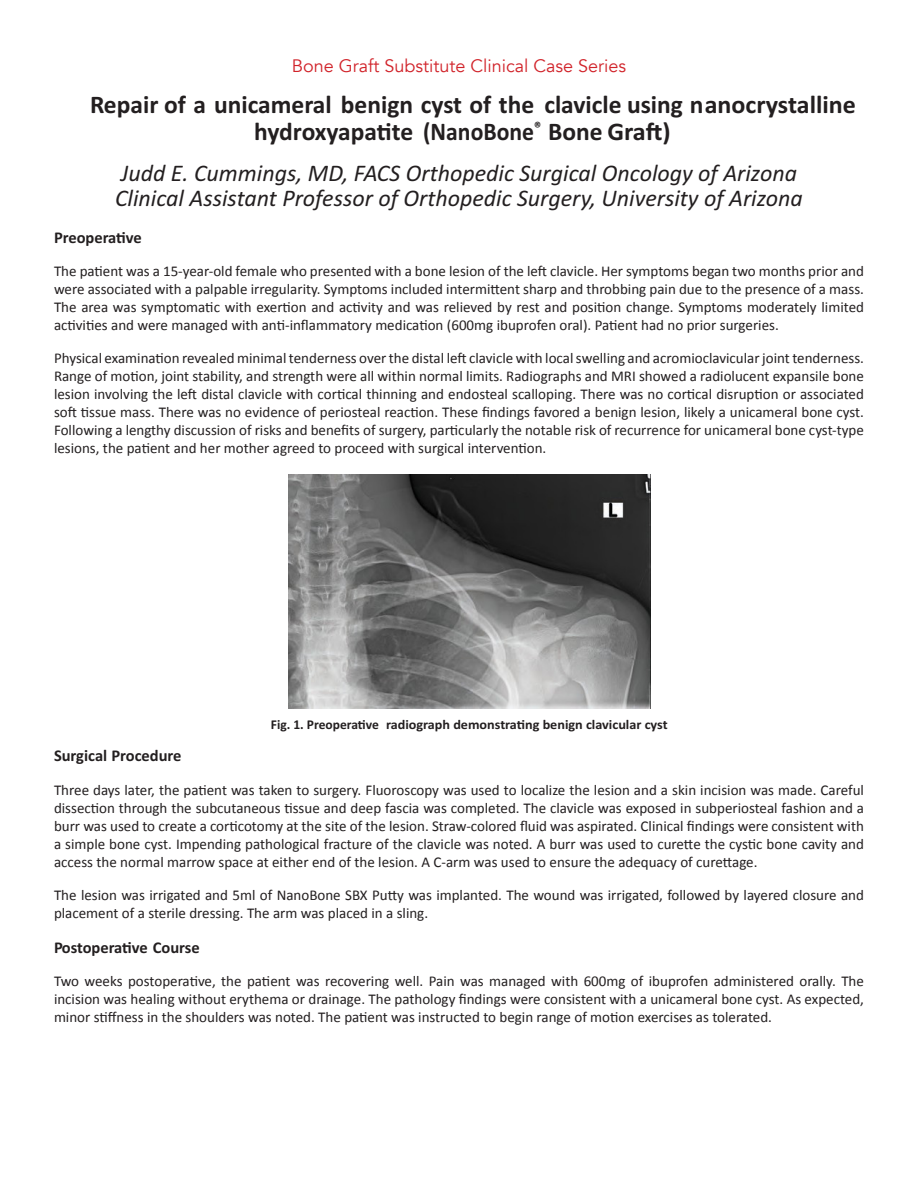
<style>
.page{position:relative;width:918px;height:1188px;background:#fff}
.page>*{position:absolute;margin:0;border:0;box-sizing:border-box;transform-origin:0 0}
.Normal_wrd_2{font:700 25.5px/27.3px "Calibri";color:#231f20}
.Normal_wrd_2-2{font:italic 24px/25.3px "Calibri";color:#231f20}
.t1{font:18px "Avenir";color:#d1232a}
.Normal_wrd_2-3{font:700 16.5px "Calibri";color:#231f20}
.Normal_wrd_2-4{font:15px/18px "Calibri";color:#231f20;text-align:justify}
.Normal_wrd_2-5{font:700 13.5px "Calibri";color:#231f20}
</style>
<div class="page">
<img style="left:288px;top:474px;width:362px;height:234px">
<p class="t1" style="left:292px;top:55px;width:336px">Bone Graft Substitute Clinical Case Series</p>
<p class="Normal_wrd_2" style="left:254px;top:90px;width:603px;text-indent:-164px">Repair of a unicameral benign cyst of the clavicle using nanocrystalline hydroxyapatite (NanoBone<sup>®</sup> Bone Graft)</p>
<p class="Normal_wrd_2-2" style="left:115px;top:159px;width:689px">Judd E. Cummings, MD, FACS Orthopedic Surgical Oncology of Arizona<br>Clinical Assistant Professor of Orthopedic Surgery, University of Arizona</p>
<p class="Normal_wrd_2-3" style="left:54px;top:226px;width:89px">Preoperative</p>
<p class="Normal_wrd_2-4" style="left:54px;top:261px;width:812px">The patient was a 15-year-old female who presented with a bone lesion of the left clavicle. Her symptoms began two months prior and were associated with a palpable irregularity. Symptoms included intermittent sharp and throbbing pain due to the presence of a mass.<br>The area was symptomatic with exertion and activity and was relieved by rest and position change. Symptoms moderately limited activities and were managed with anti-inflammatory medication (600mg ibuprofen oral). Patient had no prior surgeries.</p>
<p class="Normal_wrd_2-4" style="left:54px;top:348px;width:811px">Physical examination revealed minimal tenderness over the distal left clavicle with local swelling and acromioclavicular joint tenderness.<br>Range of motion, joint stability, and strength were all within normal limits. Radiographs and MRI showed a radiolucent expansile bone lesion involving the left distal clavicle with cortical thinning and endosteal scalloping. There was no cortical disruption or associated soft tissue mass. There was no evidence of periosteal reaction. These findings favored a benign lesion, likely a unicameral bone cyst.<br>Following a lengthy discussion of risks and benefits of surgery, particularly the notable risk of recurrence for unicameral bone cyst-type lesions, the patient and her mother agreed to proceed with surgical intervention.</p>
<p class="Normal_wrd_2-5" style="left:271px;top:715px;width:398px">Fig. 1. Preoperative radiograph demonstrating benign clavicular cyst</p>
<p class="Normal_wrd_2-3" style="left:54px;top:744px;width:129px">Surgical Procedure</p>
<p class="Normal_wrd_2-4" style="left:54px;top:781px;width:812px">Three days later, the patient was taken to surgery. Fluoroscopy was used to localize the lesion and a skin incision was made. Careful dissection through the subcutaneous tissue and deep fascia was completed. The clavicle was exposed in subperiosteal fashion and a burr was used to create a corticotomy at the site of the lesion. Straw-colored fluid was aspirated. Clinical findings were consistent with a simple bone cyst. Impending pathological fracture of the clavicle was noted. A burr was used to curette the cystic bone cavity and access the normal marrow space at either end of the lesion. A C-arm was used to ensure the adequacy of curettage.</p>
<p class="Normal_wrd_2-4" style="left:54px;top:886px;width:811px">The lesion was irrigated and 5ml of NanoBone SBX Putty was implanted. The wound was irrigated, followed by layered closure and placement of a sterile dressing. The arm was placed in a sling.</p>
<p class="Normal_wrd_2-3" style="left:54px;top:936px;width:147px">Postoperative Course</p>
<p class="Normal_wrd_2-4" style="left:54px;top:972px;width:812px">Two weeks postoperative, the patient was recovering well. Pain was managed with 600mg of ibuprofen administered orally. The incision was healing without erythema or drainage. The pathology findings were consistent with a unicameral bone cyst. As expected, minor stiffness in the shoulders was noted. The patient was instructed to begin range of motion exercises as tolerated.</p>
</div>
